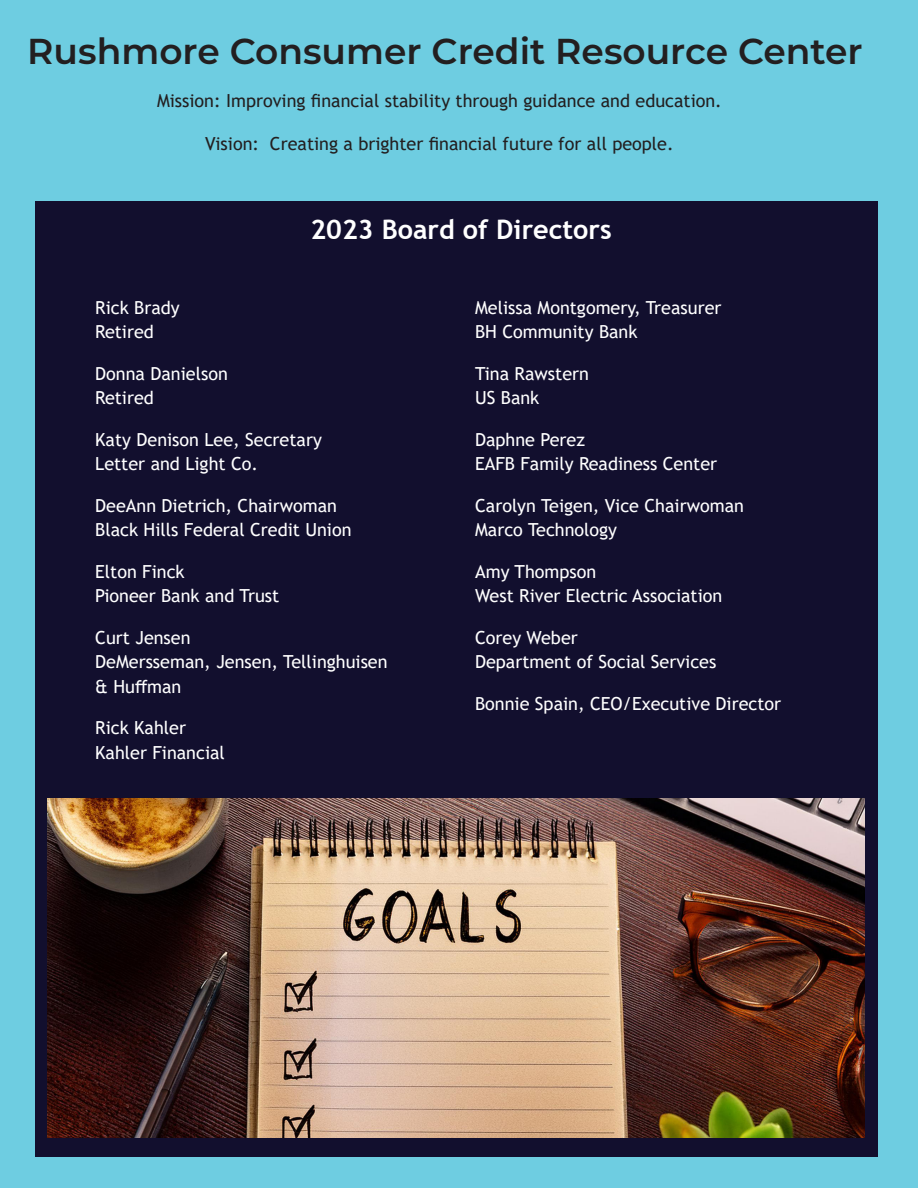
<style>
.page{position:relative;width:918px;height:1188px;background:#6ecde1}
.page>*{position:absolute;margin:0;border:0;box-sizing:border-box;transform-origin:0 0}
.t1{font:600 36px "Montserrat";color:#231f20}
.t2{font:700 27px "Trebuchet MS";color:#fff}
.Normal_text_light{font:18px/24.8px "Trebuchet MS";color:#fff}
.t3{font:18px "Trebuchet MS";color:#231f20}
</style>
<div class="page">
<div style="left:35px;top:201px;width:842px;height:956px;background:#120f2e"></div>
<hr style="left:917px;top:0;width:1px;height:1188px;background:#120f2e">
<img style="left:48px;top:798px;width:816px;height:339px">
<p class="t1" style="left:27px;top:25px;width:837px">Rushmore Consumer Credit Resource Center</p>
<p class="t3" style="left:157px;top:89px;width:566px">Mission: Improving financial stability through guidance and education.</p>
<p class="t3" style="left:205px;top:132px;width:470px">Vision: Creating a brighter financial future for all people.</p>
<p class="t2" style="left:310px;top:212px;width:303px">2023 Board of Directors</p>
<p class="Normal_text_light" style="left:95px;top:295px;width:86px">Rick Brady<br>Retired</p>
<p class="Normal_text_light" style="left:95px;top:361px;width:134px">Donna Danielson<br>Retired</p>
<p class="Normal_text_light" style="left:95px;top:427px;width:228px">Katy Denison Lee, Secretary<br>Letter and Light Co.</p>
<p class="Normal_text_light" style="left:95px;top:493px;width:258px">DeeAnn Dietrich, Chairwoman<br>Black Hills Federal Credit Union</p>
<p class="Normal_text_light" style="left:95px;top:559px;width:185px">Elton Finck<br>Pioneer Bank and Trust</p>
<p class="Normal_text_light" style="left:95px;top:625px;width:294px">Curt Jensen<br>DeMersseman, Jensen, Tellinghuisen &amp; Huffman</p>
<p class="Normal_text_light" style="left:95px;top:715px;width:131px">Rick Kahler<br>Kahler Financial</p>
<p class="Normal_text_light" style="left:475px;top:295px;width:248px">Melissa Montgomery, Treasurer<br>BH Community Bank</p>
<p class="Normal_text_light" style="left:475px;top:361px;width:115px">Tina Rawstern<br>US Bank</p>
<p class="Normal_text_light" style="left:475px;top:427px;width:244px">Daphne Perez<br>EAFB Family Readiness Center</p>
<p class="Normal_text_light" style="left:475px;top:493px;width:270px">Carolyn Teigen, Vice Chairwoman<br>Marco Technology</p>
<p class="Normal_text_light" style="left:475px;top:559px;width:249px">Amy Thompson<br>West River Electric Association</p>
<p class="Normal_text_light" style="left:475px;top:625px;width:243px">Corey Weber<br>Department of Social Services</p>
<p class="Normal_text_light" style="left:475px;top:691px;width:308px">Bonnie Spain, CEO/Executive Director</p>
</div>
